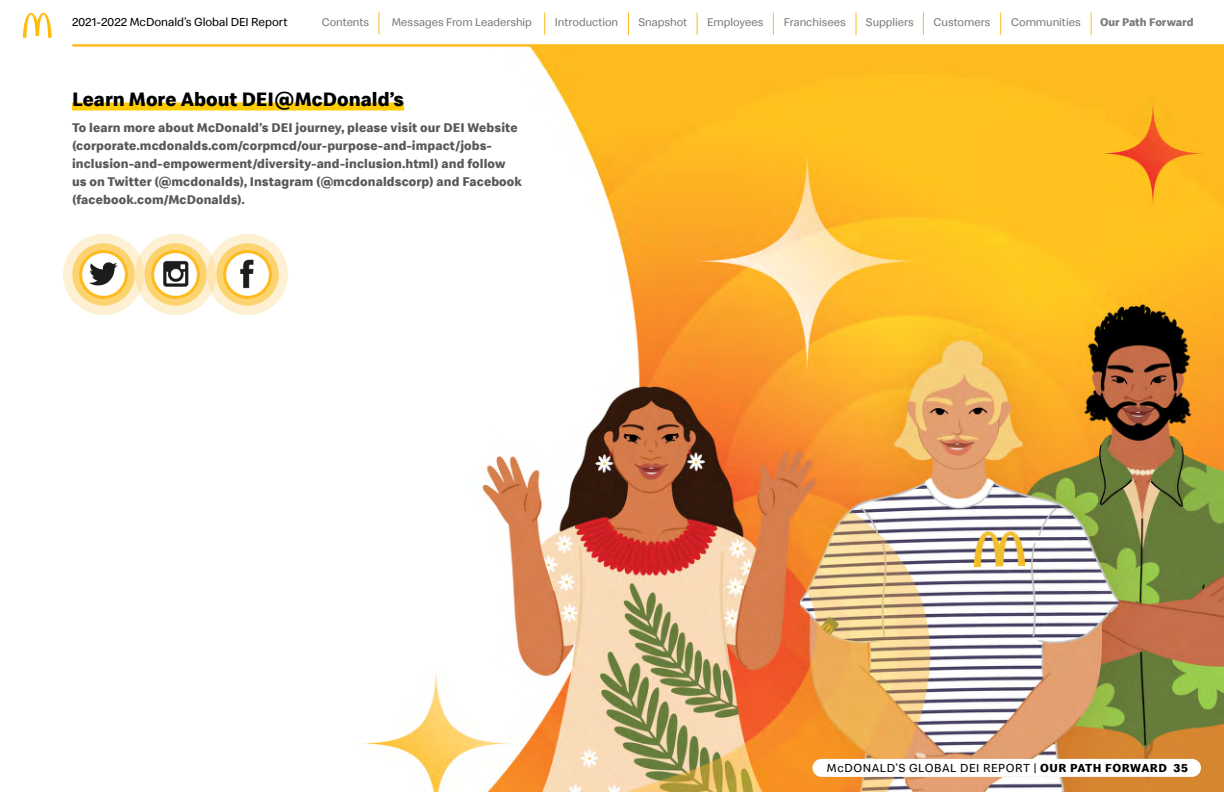
<style>
.page{position:relative;width:1224px;height:792px;background:#fff}
.page>*{position:absolute;margin:0;border:0;box-sizing:border-box;transform-origin:0 0}
.t1{font:700 20px "Speedee";color:#000}
.t2{font:700 13px/18px "Speedee";letter-spacing:.005em;color:#58595b}
.t3{font:12px "Speedee";letter-spacing:.045em;color:#000}
.t4{font:12px "Speedee";letter-spacing:.01em;color:#000}
.t5{font:11.5px "Speedee";color:#797a7d}
.t6{font:700 11.5px "Speedee";color:#797a7d}
.s1{font-weight:700}
</style>
<div class="page">
<img style="left:22px;top:12px;width:1202px;height:780px">
<div style="left:297px;top:0;width:927px;height:44px;background:#fff"></div>
<hr style="left:73px;top:44px;width:1151px;height:3px;background:#fdbb20">
<svg style="left:628px;top:13px;width:1px;height:22px"></svg>
<svg style="left:1001px;top:13px;width:1px;height:22px"></svg>
<svg style="left:923px;top:13px;width:1px;height:22px"></svg>
<svg style="left:856px;top:13px;width:1px;height:22px"></svg>
<svg style="left:773px;top:13px;width:1px;height:22px"></svg>
<svg style="left:697px;top:13px;width:1px;height:22px"></svg>
<svg style="left:379px;top:12px;width:1px;height:22px"></svg>
<svg style="left:545px;top:13px;width:1px;height:22px"></svg>
<svg style="left:1091px;top:13px;width:1px;height:22px"></svg>
<div style="left:72px;top:102px;width:332px;height:8px;background:#ffcb05"></div>
<svg style="left:23px;top:13px;width:29px;height:25px"></svg>
<div style="left:63px;top:234px;width:81px;height:81px;background:#fef1d3;border-radius:50%"></div>
<svg style="left:135px;top:234px;width:81px;height:81px;background:#fdefcf"></svg>
<svg style="left:207px;top:234px;width:81px;height:81px;background:#fdefcf"></svg>
<svg style="left:72px;top:243px;width:63px;height:63px"></svg>
<svg style="left:81px;top:252px;width:45px;height:45px"></svg>
<img style="left:82px;top:253px;width:43px;height:43px;border-radius:21px">
<div style="left:79px;top:250px;width:49px;height:49px;border:3px solid #fdbb20;border-radius:50%"></div>
<svg style="left:144px;top:243px;width:63px;height:63px"></svg>
<svg style="left:153px;top:252px;width:45px;height:45px"></svg>
<img style="left:154px;top:253px;width:43px;height:43px;border-radius:21px">
<div style="left:151px;top:250px;width:49px;height:49px;border:3px solid #fdbb20;border-radius:50%"></div>
<svg style="left:216px;top:243px;width:63px;height:63px"></svg>
<svg style="left:225px;top:252px;width:45px;height:45px"></svg>
<img style="left:226px;top:253px;width:43px;height:43px;border-radius:21px">
<div style="left:223px;top:250px;width:49px;height:49px;border:3px solid #fdbb20;border-radius:50%"></div>
<div style="left:812px;top:759px;width:389px;height:18px;background:#fff;border-radius:9px"></div>
<p class="t4" style="left:72px;top:15px;width:217px">2021-2022 McDonald’s Global DEI Report</p>
<p class="t5" style="left:322px;top:15px;width:49px">Contents</p>
<p class="t5" style="left:392px;top:15px;width:142px">Messages From Leadership</p>
<p class="t5" style="left:555px;top:15px;width:65px">Introduction</p>
<p class="t5" style="left:638px;top:15px;width:50px">Snapshot</p>
<p class="t5" style="left:707px;top:15px;width:58px">Employees</p>
<p class="t5" style="left:784px;top:15px;width:64px">Franchisees</p>
<p class="t5" style="left:866px;top:15px;width:49px">Suppliers</p>
<p class="t5" style="left:934px;top:15px;width:58px">Customers</p>
<p class="t5" style="left:1011px;top:15px;width:71px">Communities</p>
<p class="t6" style="left:1100px;top:15px;width:95px">Our Path Forward</p>
<p class="t1" style="left:72px;top:87px;width:334px">Learn More About DEI@McDonald’s</p>
<p class="t2" style="left:72px;top:119px;width:451px">To learn more about McDonald’s DEI journey, please visit our DEI Website (corporate.mcdonalds.com/corpmcd/our-purpose-and-impact/jobs&shy;inclusion-and-empowerment/diversity-and-inclusion.html) and follow us on Twitter (@mcdonalds), Instagram (@mcdonaldscorp) and Facebook (facebook.com/McDonalds).</p>
<p class="t3" style="left:827px;top:761px;width:363px">McDONALD’S GLOBAL DEI REPORT | <span class="s1">OUR PATH FORWARD 35</span></p>
</div>
